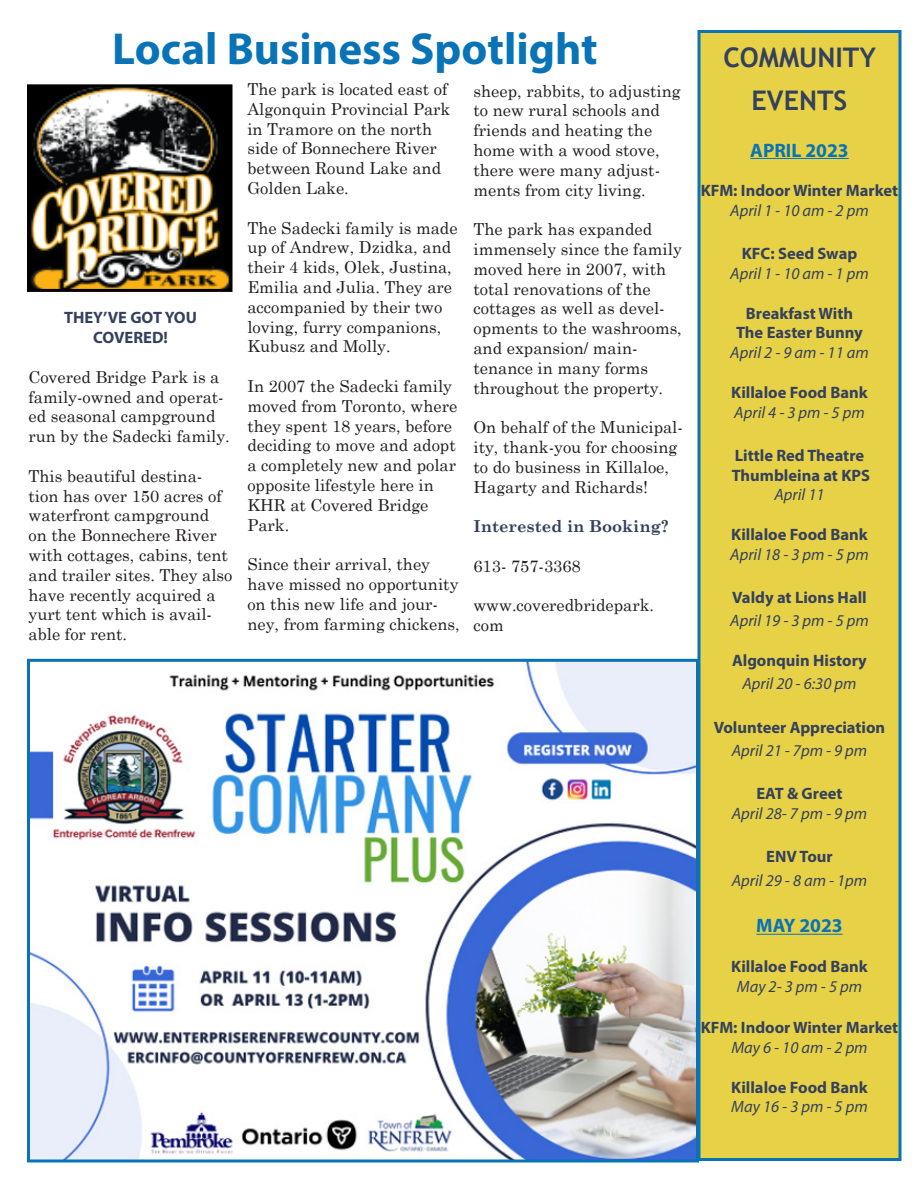
<style>
.page{position:relative;width:918px;height:1188px;background:#fff}
.page>*{position:absolute;margin:0;border:0;box-sizing:border-box;transform-origin:0 0}
.t1{font:700 45px "Myriad Pro";color:#0873b6}
.t2{font:700 27px "Trebuchet MS";color:#35415c}
.t3{font:700 19.5px "Myriad Pro";color:#0873b6}
.t4{font:16.5px/19.8px "Century Schoolbook";color:#231f20}
.t5{font:700 16.5px "Myriad Pro";color:#35415c}
.t6{font:italic 16.5px "Myriad Pro";color:#35415c}
.t7{font:700 16.5px "Century Schoolbook";color:#35415c}
</style>
<div class="page">
<img style="left:31px;top:663px;width:664px;height:495px">
<div style="left:27px;top:659px;width:672px;height:503px;border:3px solid #0873b6"></div>
<img style="left:31px;top:88px;width:197px;height:200px">
<div style="left:27px;top:84px;width:205px;height:208px;border:3px solid #000"></div>
<div style="left:699px;top:32px;width:201px;height:1128px;background:#e7d247"></div>
<hr style="left:750px;top:158px;width:99px;height:1px;background:#0873b6">
<hr style="left:756px;top:934px;width:87px;height:1px;background:#0873b6">
<div style="left:698px;top:30px;width:204px;height:1131px;border:3px solid #0873b6"></div>
<p class="t1" style="left:112px;top:19px;width:487px">Local Business Spotlight</p>
<p class="t5" style="left:64px;top:307px;width:134px">THEY’VE GOT YOU</p>
<p class="t5" style="left:93px;top:327px;width:76px">COVERED!</p>
<p class="t4" style="left:28px;top:366px;width:203px">Covered Bridge Park is a family-owned and operat&shy;ed seasonal campground run by the Sadecki family.</p>
<p class="t4" style="left:28px;top:465px;width:206px">This beautiful destina&shy;tion has over 150 acres of waterfront campground<br>on the Bonnechere River with cottages, cabins, tent and trailer sites. They also have recently acquired a yurt tent which is avail&shy;able for rent.</p>
<p class="t4" style="left:247px;top:78px;width:202px">The park is located east of</p>
<p class="t4" style="left:247px;top:98px;width:204px">Algonquin Provincial Park in Tramore on the north side of Bonnechere River between Round Lake and<br>Golden Lake.</p>
<p class="t4" style="left:247px;top:216px;width:212px">The Sadecki family is made up of Andrew, Dzidka, and their 4 kids, Olek, Justina,<br>Emilia and Julia. They are accompanied by their two loving, furry companions,<br>Kubusz and Molly.</p>
<p class="t4" style="left:247px;top:375px;width:211px">In 2007 the Sadecki family moved from Toronto, where they spent 18 years, before deciding to move and adopt a completely new and polar opposite lifestyle here in<br>KHR at Covered Bridge<br>Park.</p>
<p class="t4" style="left:247px;top:553px;width:214px">Since their arrival, they have missed no opportunity on this new life and jour&shy;ney, from farming chickens,</p>
<p class="t4" style="left:473px;top:79px;width:209px">sheep, rabbits, to adjusting to new rural schools and friends and heating the home with a wood stove, there were many adjust&shy;ments from city living.</p>
<p class="t4" style="left:473px;top:218px;width:210px">The park has expanded immensely since the family moved here in 2007, with</p>
<p class="t4" style="left:473px;top:277px;width:210px">total renovations of the cottages as well as devel&shy;opments to the washrooms, and expansion/ main&shy;tenance in many forms throughout the property.</p>
<p class="t4" style="left:473px;top:416px;width:211px">On behalf of the Municipal&shy;ity, thank-you for choosing to do business in Killaloe,<br>Hagarty and Richards!</p>
<p class="t7" style="left:473px;top:513px;width:197px">Interested in Booking?</p>
<p class="t4" style="left:473px;top:554px;width:109px">613- 757-3368</p>
<p class="t4" style="left:473px;top:594px;width:182px">www.coveredbridepark. com</p>
<p class="t2" style="left:723px;top:40px;width:154px">COMMUNITY</p>
<p class="t2" style="left:752px;top:83px;width:97px">EVENTS</p>
<p class="t3" style="left:750px;top:137px;width:100px">APRIL 2023</p>
<p class="t5" style="left:701px;top:180px;width:199px">KFM: Indoor Winter Market</p>
<p class="t6" style="left:730px;top:200px;width:140px">April 1 - 10 am - 2 pm</p>
<p class="t5" style="left:742px;top:243px;width:117px">KFC: Seed Swap</p>
<p class="t6" style="left:730px;top:263px;width:140px">April 1 - 10 am - 1 pm</p>
<p class="t5" style="left:746px;top:302px;width:109px">Breakfast With</p>
<p class="t5" style="left:736px;top:322px;width:128px">The Easter Bunny</p>
<p class="t6" style="left:730px;top:342px;width:140px">April 2 - 9 am - 11 am</p>
<p class="t5" style="left:731px;top:381px;width:138px">Killaloe Food Bank</p>
<p class="t6" style="left:734px;top:402px;width:132px">April 4 - 3 pm - 5 pm</p>
<p class="t5" style="left:735px;top:444px;width:131px">Little Red Theatre</p>
<p class="t5" style="left:732px;top:464px;width:140px">Thumbleina at KPS</p>
<p class="t6" style="left:774px;top:485px;width:52px">April 11</p>
<p class="t5" style="left:731px;top:524px;width:138px">Killaloe Food Bank</p>
<p class="t6" style="left:730px;top:544px;width:140px">April 18 - 3 pm - 5 pm</p>
<p class="t5" style="left:732px;top:587px;width:136px">Valdy at Lions Hall</p>
<p class="t6" style="left:730px;top:611px;width:140px">April 19 - 3 pm - 5 pm</p>
<p class="t5" style="left:732px;top:650px;width:136px">Algonquin History</p>
<p class="t6" style="left:742px;top:674px;width:116px">April 20 - 6:30 pm</p>
<p class="t5" style="left:714px;top:716px;width:173px">Volunteer Appreciation</p>
<p class="t6" style="left:732px;top:740px;width:137px">April 21 - 7pm - 9 pm</p>
<p class="t5" style="left:756px;top:783px;width:88px">EAT &amp; Greet</p>
<p class="t6" style="left:732px;top:803px;width:137px">April 28- 7 pm - 9 pm</p>
<p class="t5" style="left:766px;top:846px;width:68px">ENV Tour</p>
<p class="t6" style="left:732px;top:870px;width:137px">April 29 - 8 am - 1pm</p>
<p class="t3" style="left:756px;top:913px;width:88px">MAY 2023</p>
<p class="t5" style="left:731px;top:956px;width:138px">Killaloe Food Bank</p>
<p class="t6" style="left:737px;top:976px;width:127px">May 2- 3 pm - 5 pm</p>
<p class="t5" style="left:701px;top:1017px;width:199px">KFM: Indoor Winter Market</p>
<p class="t6" style="left:731px;top:1037px;width:138px">May 6 - 10 am - 2 pm</p>
<p class="t5" style="left:731px;top:1076px;width:138px">Killaloe Food Bank</p>
<p class="t6" style="left:731px;top:1097px;width:138px">May 16 - 3 pm - 5 pm</p>
</div>
